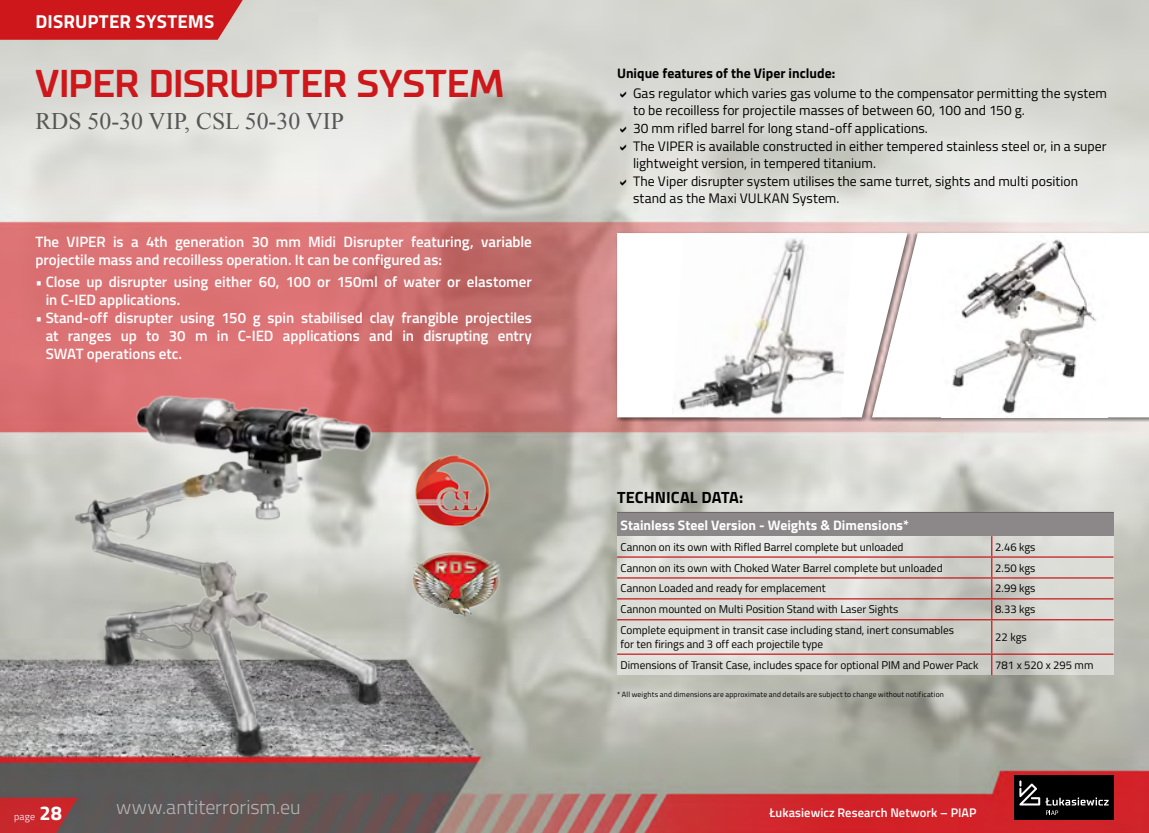
<style>
.page{position:relative;width:1149px;height:833px;background:#fff}
.page>*{position:absolute;margin:0;border:0;box-sizing:border-box;transform-origin:0 0}
.t1{font:700 38.75px "TT Supermolot";color:#cd171a}
.t2{font:23.75px "Times New Roman";color:#575756}
.t3{font:300 20px "Titillium Web";color:#b3b2b2}
.t4{font:700 18.75px "Titillium Web";letter-spacing:.005em;color:#fff}
.t5{font:700 16.25px "Titillium Web";color:#000}
.t6{font:600 15px/18px "Titillium Web";color:#fff}
.t7{font:13.75px/18.2px "Titillium Web";letter-spacing:.005em;color:#000}
.t8{font:700 13.75px "Titillium Web";color:#fff}
.t9{font:700 13.75px "Titillium Web";letter-spacing:.005em;color:#000}
.t10{font:600 12.5px "Titillium Web";letter-spacing:.01em;color:#fff}
.t11{font:11.25px/13.5px "Titillium Web";color:#000}
.t12{font:300 10px "Titillium Web";color:#fff}
.t13{font:7.5px "Titillium Web";letter-spacing:.025em;color:#000}
.s1{font-weight:700;font-size:20px}
</style>
<div class="page">
<img style="left:0;top:0;width:1148px;height:833px">
<div style="left:866px;top:232px;width:282px;height:190px;background:#000;opacity:.5"></div>
<svg style="left:911px;top:233px;width:237px;height:184px"></svg>
<img style="left:941px;top:233px;width:165px;height:184px">
<div style="left:615px;top:232px;width:296px;height:190px;background:#000;opacity:.5"></div>
<svg style="left:617px;top:233px;width:290px;height:184px"></svg>
<img style="left:671px;top:233px;width:181px;height:184px">
<img style="left:0;top:365px;width:444px;height:422px">
<img style="left:409px;top:450px;width:86px;height:79px">
<img style="left:409px;top:544px;width:93px;height:73px">
<svg style="left:0;top:0;width:243px;height:40px;background:#cd2224"></svg>
<svg style="left:617px;top:536px;width:496px;height:138px;background:#d8d6d0"></svg>
<div style="left:617px;top:512px;width:496px;height:24px;background:#8c8788"></div>
<hr style="left:617px;top:512px;width:374px;height:1px;background:#6a6869">
<hr style="left:991px;top:512px;width:122px;height:1px;background:#6a6869">
<hr style="left:990px;top:536px;width:2px;height:20px;background:#c51a1b">
<hr style="left:617px;top:556px;width:374px;height:1px;background:#c51a1b">
<hr style="left:991px;top:556px;width:122px;height:1px;background:#c51a1b">
<hr style="left:990px;top:557px;width:2px;height:20px;background:#c51a1b">
<hr style="left:617px;top:577px;width:374px;height:1px;background:#c51a1b">
<hr style="left:991px;top:577px;width:122px;height:1px;background:#c51a1b">
<hr style="left:990px;top:578px;width:2px;height:20px;background:#c51a1b">
<hr style="left:617px;top:598px;width:374px;height:1px;background:#c51a1b">
<hr style="left:991px;top:598px;width:122px;height:1px;background:#c51a1b">
<hr style="left:990px;top:599px;width:2px;height:20px;background:#c51a1b">
<hr style="left:617px;top:619px;width:374px;height:1px;background:#c51a1b">
<hr style="left:991px;top:619px;width:122px;height:1px;background:#c51a1b">
<hr style="left:990px;top:620px;width:2px;height:33px;background:#c51a1b">
<hr style="left:617px;top:653px;width:374px;height:2px;background:#c51a1b">
<hr style="left:991px;top:653px;width:122px;height:2px;background:#c51a1b">
<hr style="left:990px;top:655px;width:2px;height:20px;background:#c51a1b">
<div style="left:1013px;top:775px;width:100px;height:45px;background:#000"></div>
<svg style="left:1045px;top:797px;width:63px;height:18px"></svg>
<svg style="left:1019px;top:780px;width:20px;height:25px"></svg>
<svg style="left:620px;top:92px;width:6px;height:6px"></svg>
<svg style="left:620px;top:126px;width:6px;height:7px"></svg>
<svg style="left:620px;top:145px;width:6px;height:6px"></svg>
<svg style="left:620px;top:179px;width:6px;height:7px"></svg>
<h3 class="t4" style="left:36px;top:7px;width:180px">DISRUPTER SYSTEMS</h3>
<h1 class="t1" style="left:35px;top:59px;width:470px">VIPER DISRUPTER SYSTEM</h1>
<h2 class="t2" style="left:35px;top:105px;width:310px">RDS 50-30 VIP, CSL 50-30 VIP</h2>
<h3 class="t6" style="left:35px;top:232px;width:498px">The VIPER is a 4th generation 30 mm Midi Disrupter featuring, variable projectile mass and recoilless operation. It can be configured as:</h3>
<h3 class="t6" style="left:46px;top:272px;width:487px;text-indent:-10px">• Close up disrupter using either 60, 100 or 150ml of water or elastomer in C-IED applications.</h3>
<h3 class="t6" style="left:46px;top:308px;width:487px;text-align:justify;text-indent:-10px">• Stand-off disrupter using 150 g spin stabilised clay frangible projectiles at ranges up to 30 m in C-IED applications and in disrupting entry SWAT operations etc.</h3>
<p class="t9" style="left:617px;top:63px;width:220px">Unique features of the Viper include:</p>
<p class="t7" style="left:633px;top:85px;width:475px;line-height:16.5px">Gas regulator which varies gas volume to the compensator permitting the system to be recoilless for projectile masses of between 60, 100 and 150 g.</p>
<p class="t7" style="left:633px;top:118px;width:474px">30 mm rifled barrel for long stand-off applications.<br>The VIPER is available constructed in either tempered stainless steel or, in a super</p>
<p class="t7" style="left:633px;top:153px;width:446px">lightweight version, in tempered titanium.<br>The Viper disrupter system utilises the same turret, sights and multi position</p>
<p class="t7" style="left:633px;top:188px;width:208px">stand as the Maxi VULKAN System.</p>
<h3 class="t5" style="left:617px;top:485px;width:128px">TECHNICAL DATA:</h3>
<p class="t8" style="left:620px;top:514px;width:290px">Stainless Steel Version - Weights &amp; Dimensions*</p>
<p class="t11" style="left:620px;top:539px;width:284px">Cannon on its own with Rifled Barrel complete but unloaded</p>
<p class="t11" style="left:994px;top:539px;width:42px">2.46 kgs</p>
<p class="t11" style="left:620px;top:560px;width:323px">Cannon on its own with Choked Water Barrel complete but unloaded</p>
<p class="t11" style="left:994px;top:560px;width:42px">2.50 kgs</p>
<p class="t11" style="left:620px;top:581px;width:207px">Cannon Loaded and ready for emplacement</p>
<p class="t11" style="left:994px;top:581px;width:42px">2.99 kgs</p>
<p class="t11" style="left:620px;top:602px;width:279px">Cannon mounted on Multi Position Stand with Laser Sights</p>
<p class="t11" style="left:994px;top:602px;width:42px">8.33 kgs</p>
<p class="t11" style="left:620px;top:623px;width:335px">Complete equipment in transit case including stand, inert consumables for ten firings and 3 off each projectile type</p>
<p class="t11" style="left:994px;top:630px;width:33px">22 kgs</p>
<p class="t11" style="left:620px;top:657px;width:359px">Dimensions of Transit Case, includes space for optional PIM and Power Pack</p>
<p class="t11" style="left:994px;top:657px;width:100px">781 x 520 x 295 mm</p>
<p class="t13" style="left:617px;top:689px;width:328px">* All weights and dimensions are approximate and details are subject to change without notification</p>
<h3 class="t3" style="left:116px;top:792px;width:186px">www.antiterrorism.eu</h3>
<p class="t12" style="left:14px;top:809px;width:49px">page <span class="s1">28</span></p>
<p class="t10" style="left:769px;top:803px;width:209px">Łukasiewicz Research Network – PIAP</p>
</div>
